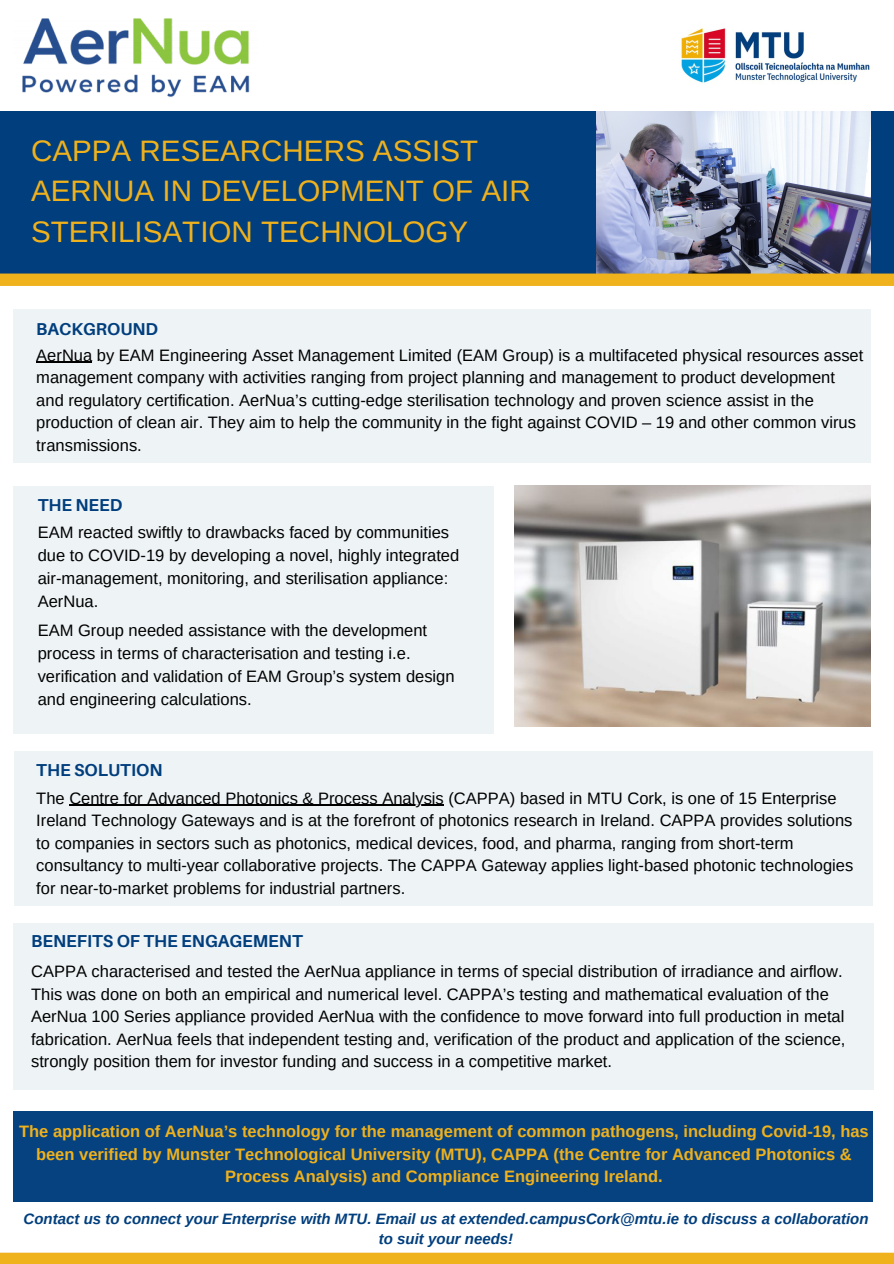
<style>
.page{position:relative;width:894px;height:1264px;background:#fff}
.page>*{position:absolute;margin:0;border:0;box-sizing:border-box;transform-origin:0 0}
.t1{font:29.55px/40.5px "Arimo";color:#efb11c}
.t2{font:700 17.25px "Aileron";color:#003e7d}
.t3{font:16.5px/22.5px "Arimo";color:#000}
.t4{font:700 16.5px/22.5px "Arimo";color:#efb11c;text-align:center}
.t5{font:italic 700 15px/20.2px "Arimo";color:#003e7d;text-align:center}
</style>
<div class="page">
<img style="left:681px;top:28px;width:189px;height:56px">
<div style="left:0;top:1252px;width:893px;height:11px;background:#efb11c"></div>
<div style="left:0;top:111px;width:893px;height:162px;background:#003e7d"></div>
<img style="left:596px;top:111px;width:274px;height:162px">
<div style="left:0;top:273px;width:893px;height:13px;background:#efb11c"></div>
<div style="left:13px;top:1111px;width:860px;height:90px;background:#003e7d"></div>
<div style="left:13px;top:310px;width:857px;height:153px;background:#eef3f6"></div>
<div style="left:13px;top:486px;width:480px;height:247px;background:#eef3f6"></div>
<div style="left:13px;top:922px;width:860px;height:167px;background:#eef3f6"></div>
<img style="left:22px;top:18px;width:228px;height:79px">
<img style="left:514px;top:486px;width:356px;height:240px">
<div style="left:14px;top:751px;width:858px;height:154px;background:#eef3f6"></div>
<hr style="left:36px;top:362px;width:56px;height:1px;background:#000">
<hr style="left:69px;top:804px;width:374px;height:1px;background:#000">
<p class="t1" style="left:31px;top:130px;width:501px">CAPPA RESEARCHERS ASSIST<br>AERNUA IN DEVELOPMENT OF AIR<br>STERILISATION TECHNOLOGY</p>
<p class="t2" style="left:36px;top:318px;width:123px">BACKGROUND</p>
<p class="t3" style="left:36px;top:343px;width:828px">AerNua by EAM Engineering Asset Management Limited (EAM Group) is a multifaceted physical resources asset management company with activities ranging from project planning and management to product development and regulatory certification. AerNua’s cutting-edge sterilisation technology and proven science assist in the production of clean air. They aim to help the community in the fight against COVID – 19 and other common virus transmissions.</p>
<p class="t2" style="left:38px;top:494px;width:86px">THE NEED</p>
<p class="t3" style="left:38px;top:521px;width:423px;line-height:23px">EAM reacted swiftly to drawbacks faced by communities due to COVID-19 by developing a novel, highly integrated air-management, monitoring, and sterilisation appliance:<br>AerNua.</p>
<p class="t3" style="left:38px;top:619px;width:418px;line-height:23px">EAM Group needed assistance with the development process in terms of characterisation and testing i.e. verification and validation of EAM Group’s system design and engineering calculations.</p>
<p class="t2" style="left:36px;top:759px;width:128px">THE SOLUTION</p>
<p class="t3" style="left:36px;top:786px;width:818px">The Centre for Advanced Photonics &amp; Process Analysis (CAPPA) based in MTU Cork, is one of 15 Enterprise Ireland Technology Gateways and is at the forefront of photonics research in Ireland. CAPPA provides solutions to companies in sectors such as photonics, medical devices, food, and pharma, ranging from short-term consultancy to multi-year collaborative projects. The CAPPA Gateway applies light-based photonic technologies for near-to-market problems for industrial partners.</p>
<p class="t2" style="left:31px;top:930px;width:273px">BENEFITS OF THE ENGAGEMENT</p>
<p class="t3" style="left:31px;top:960px;width:815px">CAPPA characterised and tested the AerNua appliance in terms of special distribution of irradiance and airflow.<br>This was done on both an empirical and numerical level. CAPPA’s testing and mathematical evaluation of the AerNua 100 Series appliance provided AerNua with the confidence to move forward into full production in metal fabrication. AerNua feels that independent testing and, verification of the product and application of the science, strongly position them for investor funding and success in a competitive market.</p>
<p class="t4" style="left:19px;top:1120px;width:851px">The application of AerNua’s technology for the management of common pathogens, including Covid-19, has been verified by Munster Technological University (MTU), CAPPA (the Centre for Advanced Photonics &amp;<br>Process Analysis) and Compliance Engineering Ireland.</p>
<p class="t5" style="left:24px;top:1208px;width:846px">Contact us to connect your Enterprise with MTU. Email us at extended.campusCork@mtu.ie to discuss a collaboration to suit your needs!</p>
</div>
